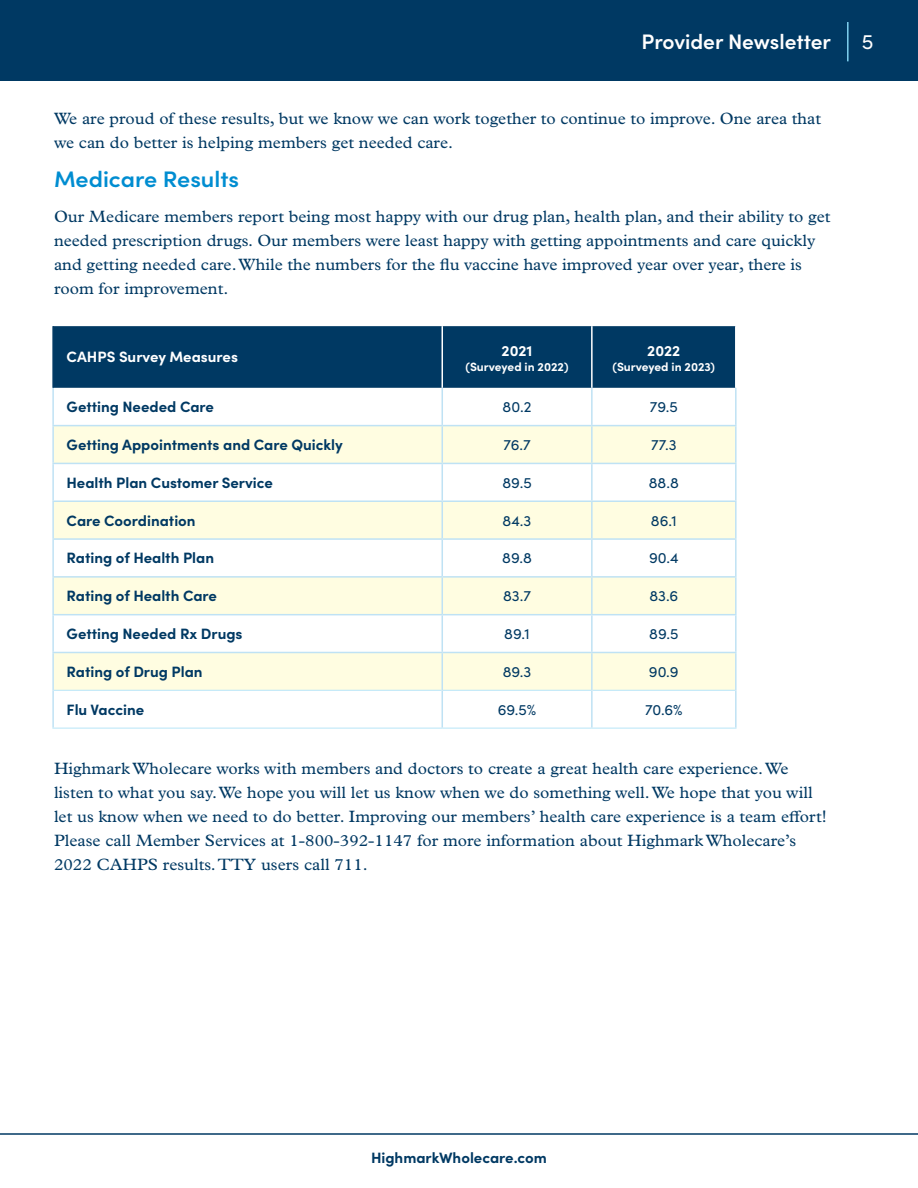
<style>
.page{position:relative;width:918px;height:1188px;background:#fff}
.page>*{position:absolute;margin:0;border:0;box-sizing:border-box;transform-origin:0 0}
.t1{font:600 22.5px "Sofia Pro";color:#008dd1;scale:1.04 1}
.t2{font:600 21px "Sofia Pro";color:#fff}
.t3{font:21px "Sofia Pro";color:#fff}
.t4{font:16.5px/24px "Plantin MT Pro";color:#003963;scale:1.04 1}
.t5{font:700 15px "Sofia Pro";color:#003963}
.t6{font:15px "Sofia Pro";color:#003963}
.t7{font:700 15px "Sofia Pro";color:#fff}
.t8{font:700 12px "Sofia Pro";color:#fff}
</style>
<div class="page">
<div style="left:0;top:0;width:918px;height:81px;background:#003963"></div>
<hr style="left:847px;top:22px;width:2px;height:39px;background:#80d1f0">
<hr style="left:0;top:1133px;width:918px;height:2px;background:#003963">
<div style="left:54px;top:326px;width:681px;height:62px;background:#003963"></div>
<svg style="left:54px;top:426px;width:681px;height:264px;fill:#fffde1"></svg>
<svg style="left:54px;top:691px;width:681px;height:37px"></svg>
<hr style="left:54px;top:690px;width:388px;height:1px;background:#bfe8f8">
<hr style="left:443px;top:690px;width:148px;height:1px;background:#bfe8f8">
<hr style="left:593px;top:690px;width:142px;height:1px;background:#bfe8f8">
<hr style="left:52px;top:728px;width:390px;height:1px;background:#bfe8f8">
<hr style="left:442px;top:728px;width:150px;height:1px;background:#bfe8f8">
<hr style="left:592px;top:728px;width:145px;height:1px;background:#bfe8f8">
<hr style="left:442px;top:326px;width:1px;height:62px;background:#fff">
<hr style="left:591px;top:326px;width:2px;height:62px;background:#fff">
<hr style="left:52px;top:388px;width:2px;height:37px;background:#bfe2f4">
<hr style="left:442px;top:388px;width:1px;height:37px;background:#bfe2f4">
<hr style="left:591px;top:388px;width:2px;height:37px;background:#bfe2f4">
<hr style="left:735px;top:388px;width:2px;height:37px;background:#bfe2f4">
<hr style="left:52px;top:425px;width:390px;height:1px;background:#bfe2f4">
<hr style="left:52px;top:426px;width:2px;height:37px;background:#bfe2f4">
<hr style="left:442px;top:425px;width:150px;height:1px;background:#bfe2f4">
<hr style="left:442px;top:426px;width:1px;height:37px;background:#bfe2f4">
<hr style="left:592px;top:425px;width:145px;height:1px;background:#bfe2f4">
<hr style="left:591px;top:426px;width:2px;height:37px;background:#bfe2f4">
<hr style="left:735px;top:426px;width:2px;height:37px;background:#bfe2f4">
<hr style="left:52px;top:463px;width:390px;height:1px;background:#bfe2f4">
<hr style="left:442px;top:463px;width:150px;height:1px;background:#bfe2f4">
<hr style="left:592px;top:463px;width:145px;height:1px;background:#bfe2f4">
<hr style="left:52px;top:326px;width:2px;height:62px;background:#003963">
<hr style="left:52px;top:464px;width:2px;height:36px;background:#bfe2f4">
<hr style="left:442px;top:464px;width:1px;height:36px;background:#bfe2f4">
<hr style="left:591px;top:464px;width:2px;height:36px;background:#bfe2f4">
<hr style="left:735px;top:464px;width:2px;height:36px;background:#bfe2f4">
<hr style="left:52px;top:500px;width:390px;height:2px;background:#bfe2f4">
<hr style="left:52px;top:502px;width:2px;height:36px;background:#bfe2f4">
<hr style="left:442px;top:500px;width:150px;height:2px;background:#bfe2f4">
<hr style="left:442px;top:502px;width:1px;height:36px;background:#bfe2f4">
<hr style="left:592px;top:500px;width:145px;height:2px;background:#bfe2f4">
<hr style="left:591px;top:502px;width:2px;height:36px;background:#bfe2f4">
<hr style="left:735px;top:502px;width:2px;height:36px;background:#bfe2f4">
<hr style="left:52px;top:538px;width:390px;height:2px;background:#bfe2f4">
<hr style="left:52px;top:540px;width:2px;height:36px;background:#bfe2f4">
<hr style="left:442px;top:538px;width:150px;height:2px;background:#bfe2f4">
<hr style="left:442px;top:540px;width:1px;height:36px;background:#bfe2f4">
<hr style="left:592px;top:538px;width:145px;height:2px;background:#bfe2f4">
<hr style="left:591px;top:540px;width:2px;height:36px;background:#bfe2f4">
<hr style="left:52px;top:576px;width:390px;height:2px;background:#bfe2f4">
<hr style="left:52px;top:578px;width:2px;height:36px;background:#bfe2f4">
<hr style="left:442px;top:576px;width:150px;height:2px;background:#bfe2f4">
<hr style="left:442px;top:578px;width:1px;height:36px;background:#bfe2f4">
<hr style="left:592px;top:576px;width:145px;height:2px;background:#bfe2f4">
<hr style="left:591px;top:578px;width:2px;height:36px;background:#bfe2f4">
<hr style="left:52px;top:614px;width:390px;height:1px;background:#bfe2f4">
<hr style="left:52px;top:615px;width:2px;height:37px;background:#bfe2f4">
<hr style="left:442px;top:614px;width:150px;height:1px;background:#bfe2f4">
<hr style="left:442px;top:615px;width:1px;height:37px;background:#bfe2f4">
<hr style="left:592px;top:614px;width:145px;height:1px;background:#bfe2f4">
<hr style="left:591px;top:615px;width:2px;height:37px;background:#bfe2f4">
<hr style="left:52px;top:652px;width:390px;height:1px;background:#bfe2f4">
<hr style="left:52px;top:653px;width:2px;height:37px;background:#bfe2f4">
<hr style="left:442px;top:652px;width:150px;height:1px;background:#bfe2f4">
<hr style="left:442px;top:653px;width:1px;height:37px;background:#bfe2f4">
<hr style="left:592px;top:652px;width:145px;height:1px;background:#bfe2f4">
<hr style="left:591px;top:653px;width:2px;height:37px;background:#bfe2f4">
<hr style="left:735px;top:653px;width:2px;height:37px;background:#bfe2f4">
<hr style="left:52px;top:690px;width:2px;height:38px;background:#bfe2f4">
<hr style="left:442px;top:690px;width:1px;height:38px;background:#bfe2f4">
<hr style="left:591px;top:690px;width:2px;height:38px;background:#bfe2f4">
<hr style="left:735px;top:690px;width:2px;height:38px;background:#bfe2f4">
<hr style="left:735px;top:540px;width:2px;height:36px;background:#bfe2f4">
<hr style="left:735px;top:578px;width:2px;height:36px;background:#bfe2f4">
<hr style="left:735px;top:615px;width:2px;height:37px;background:#bfe2f4">
<p class="t2" style="left:642px;top:26px;width:191px">Provider Newsletter</p>
<p class="t3" style="left:862px;top:26px;width:13px">5</p>
<p class="t4" style="left:54px;top:106px;width:739px">We are proud of these results, but we know we can work together to continue to improve. One area that we can do better is helping members get needed care.</p>
<h1 class="t1" style="left:54px;top:162px;width:180px">Medicare Results</h1>
<p class="t4" style="left:54px;top:204px;width:748px">Our Medicare members report being most happy with our drug plan, health plan, and their ability to get needed prescription drugs. Our members were least happy with getting appointments and care quickly and getting needed care. While the numbers for the flu vaccine have improved year over year, there is room for improvement.</p>
<p class="t7" style="left:67px;top:346px;width:173px">CAHPS Survey Measures</p>
<p class="t7" style="left:502px;top:339px;width:32px">2021</p>
<p class="t8" style="left:466px;top:358px;width:104px">(Surveyed in 2022)</p>
<p class="t7" style="left:647px;top:339px;width:35px">2022</p>
<p class="t8" style="left:613px;top:358px;width:104px">(Surveyed in 2023)</p>
<p class="t5" style="left:67px;top:395px;width:149px">Getting Needed Care</p>
<p class="t6" style="left:503px;top:396px;width:30px">80.2</p>
<p class="t6" style="left:650px;top:396px;width:30px">79.5</p>
<p class="t5" style="left:67px;top:433px;width:278px">Getting Appointments and Care Quickly</p>
<p class="t6" style="left:503px;top:434px;width:29px">76.7</p>
<p class="t6" style="left:651px;top:434px;width:27px">77.3</p>
<p class="t5" style="left:67px;top:471px;width:208px">Health Plan Customer Service</p>
<p class="t6" style="left:502px;top:472px;width:31px">89.5</p>
<p class="t6" style="left:649px;top:472px;width:32px">88.8</p>
<p class="t5" style="left:67px;top:509px;width:131px">Care Coordination</p>
<p class="t6" style="left:503px;top:509px;width:30px">84.3</p>
<p class="t6" style="left:651px;top:509px;width:27px">86.1</p>
<p class="t5" style="left:67px;top:547px;width:149px">Rating of Health Plan</p>
<p class="t6" style="left:502px;top:547px;width:31px">89.8</p>
<p class="t6" style="left:649px;top:547px;width:31px">90.4</p>
<p class="t5" style="left:67px;top:584px;width:152px">Rating of Health Care</p>
<p class="t6" style="left:503px;top:585px;width:29px">83.7</p>
<p class="t6" style="left:649px;top:585px;width:30px">83.6</p>
<p class="t5" style="left:67px;top:622px;width:177px">Getting Needed Rx Drugs</p>
<p class="t6" style="left:504px;top:623px;width:27px">89.1</p>
<p class="t6" style="left:649px;top:623px;width:31px">89.5</p>
<p class="t5" style="left:67px;top:660px;width:138px">Rating of Drug Plan</p>
<p class="t6" style="left:503px;top:661px;width:30px">89.3</p>
<p class="t6" style="left:649px;top:661px;width:31px">90.9</p>
<p class="t5" style="left:67px;top:698px;width:79px">Flu Vaccine</p>
<p class="t6" style="left:498px;top:698px;width:40px">69.5%</p>
<p class="t6" style="left:645px;top:698px;width:39px">70.6%</p>
<p class="t4" style="left:54px;top:757px;width:745px">Highmark Wholecare works with members and doctors to create a great health care experience. We listen to what you say. We hope you will let us know when we do something well. We hope that you will let us know when we need to do better. Improving our members’ health care experience is a team effort!<br>Please call Member Services at 1-800-392-1147 for more information about Highmark Wholecare’s 2022 CAHPS results. TTY users call 711.</p>
<p class="t5" style="left:371px;top:1146px;width:177px">HighmarkWholecare.com</p>
</div>
